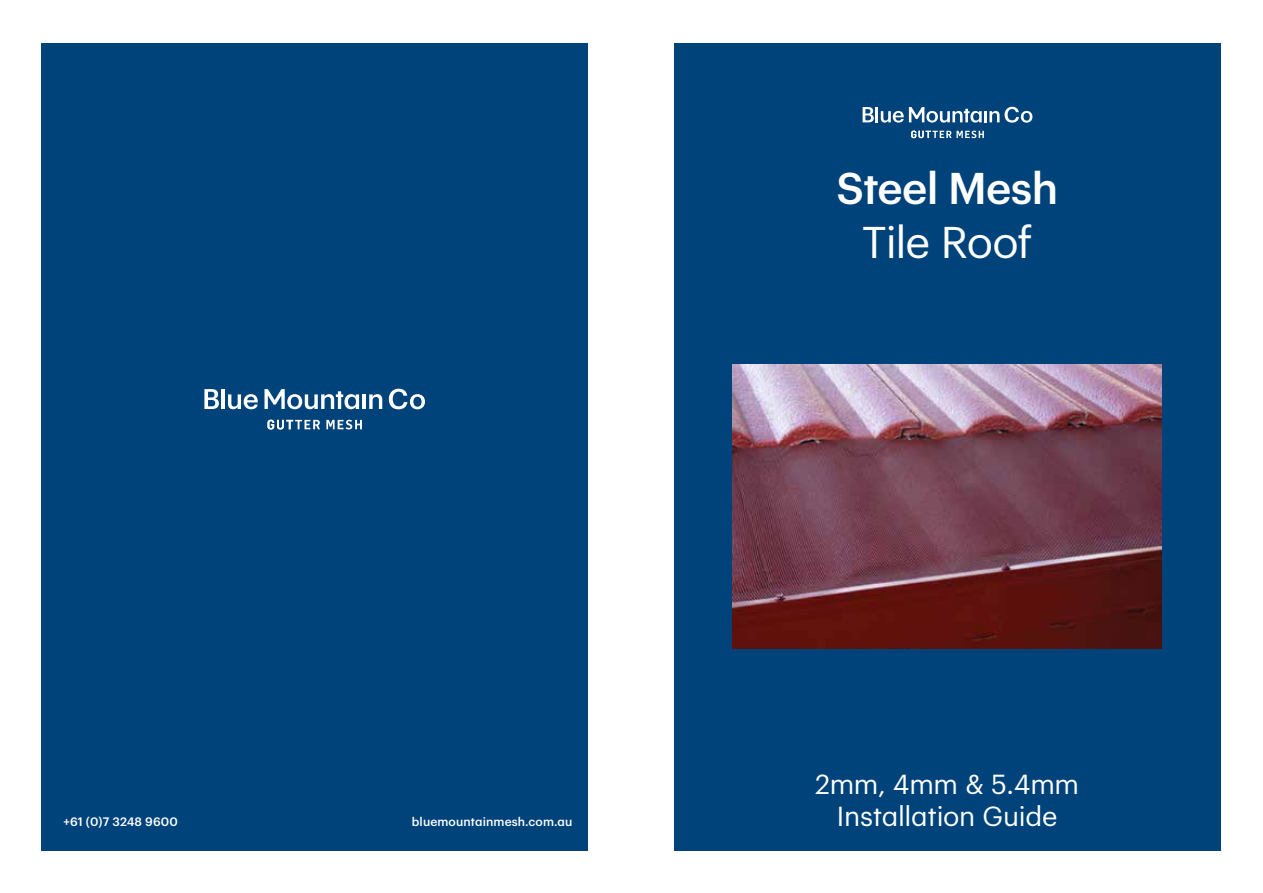
<style>
.page{position:relative;width:1263px;height:893px;background:#fff}
.page>*{position:absolute;margin:0;border:0;box-sizing:border-box;transform-origin:0 0}
.t1{font:500 43.5px "Graphik";letter-spacing:-.015em;color:#fff}
.t2{font:43.5px "Graphik";letter-spacing:-.025em;color:#fff}
.t3{font:27px "Graphik";letter-spacing:-.01em;color:#fff}
.t4{font:500 12px "Graphik";letter-spacing:.01em;color:#fff}
</style>
<div class="page">
<div style="left:674px;top:43px;width:546px;height:807px;background:#00437b"></div>
<div style="left:41px;top:43px;width:547px;height:807px;background:#00437b"></div>
<img style="left:732px;top:365px;width:429px;height:283px">
<svg style="left:267px;top:420px;width:53px;height:9px"></svg>
<svg style="left:326px;top:420px;width:36px;height:9px"></svg>
<svg style="left:204px;top:389px;width:15px;height:20px"></svg>
<svg style="left:228px;top:394px;width:30px;height:15px"></svg>
<hr style="left:362px;top:394px;width:4px;height:15px;background:#fff">
<svg style="left:369px;top:394px;width:13px;height:15px"></svg>
<hr style="left:221px;top:389px;width:4px;height:20px;background:#fff">
<svg style="left:389px;top:389px;width:36px;height:20px"></svg>
<svg style="left:264px;top:389px;width:95px;height:20px"></svg>
<svg style="left:911px;top:131px;width:73px;height:7px"></svg>
<svg style="left:862px;top:107px;width:170px;height:16px"></svg>
<p class="t4" style="left:64px;top:812px;width:116px">+61 (0)7 3248 9600</p>
<p class="t4" style="left:412px;top:812px;width:162px">bluemountainmesh.com.au</p>
<h1 class="t1" style="left:836px;top:156px;width:223px">Steel Mesh</h1>
<h1 class="t2" style="left:862px;top:210px;width:172px">Tile Roof</h1>
<h2 class="t3" style="left:815px;top:764px;width:265px">2mm, 4mm &amp; 5.4mm</h2>
<h2 class="t3" style="left:837px;top:795px;width:222px">Installation Guide</h2>
</div>
